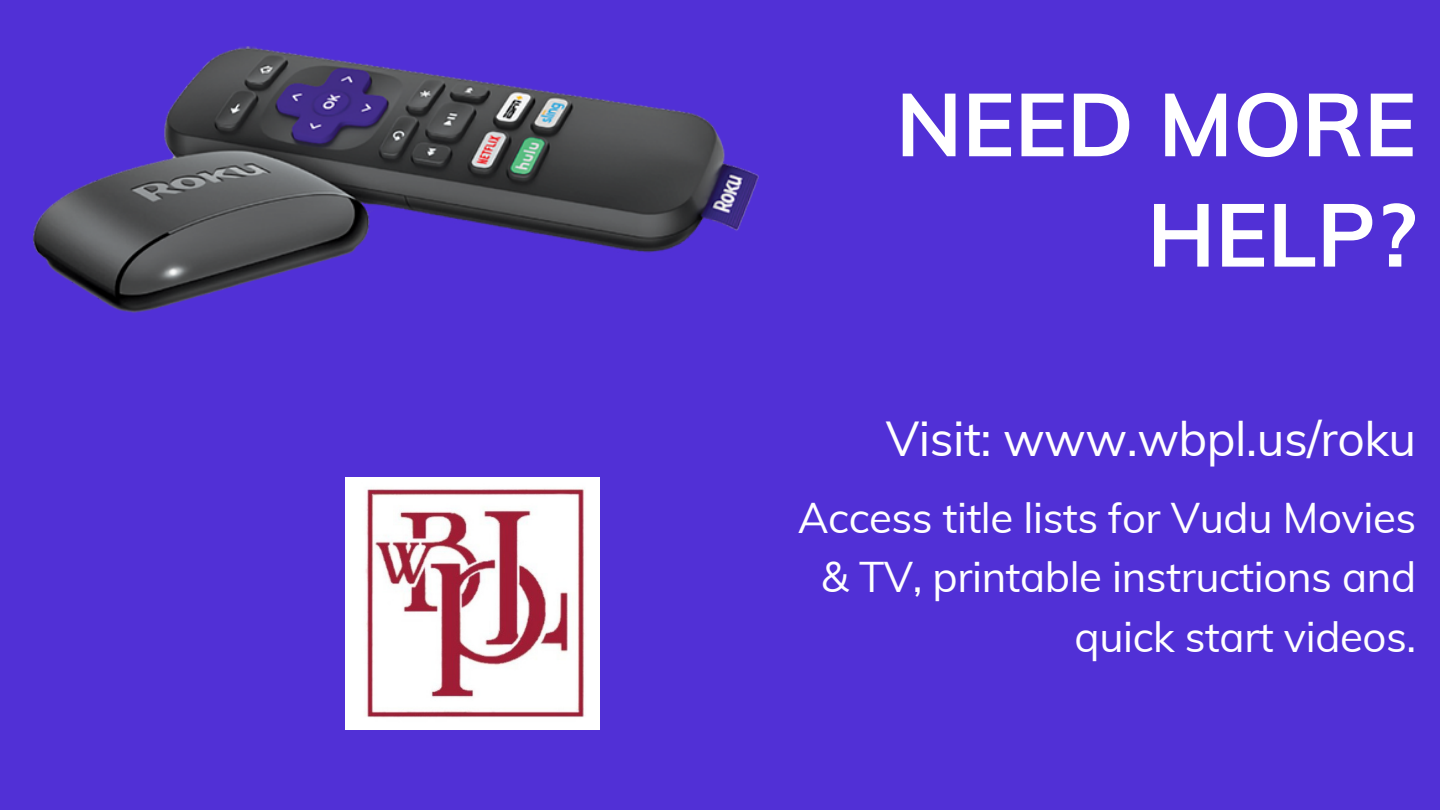
<style>
.page{position:relative;width:1440px;height:810px;background:#5130d6}
.page>*{position:absolute;margin:0;border:0;box-sizing:border-box;transform-origin:0 0}
.t1{font:700 88px/110.4px "Muli";color:#fff;text-align:right}
.t2{font:48px "Muli";letter-spacing:-.01em;color:#fff}
.t3{font:42px/59.2px "Muli";letter-spacing:-.01em;color:#fff;text-align:right}
</style>
<div class="page">
<img style="left:33px;top:46px;width:725px;height:267px">
<img style="left:346px;top:477px;width:253px;height:252px">
<h1 class="t1" style="left:896px;top:68px;width:522px">NEED MORE<br>HELP?</h1>
<p class="t2" style="left:886px;top:408px;width:532px">Visit: www.wbpl.us/roku</p>
<p class="t3" style="left:798px;top:488px;width:620px">Access title lists for Vudu Movies &amp; TV, printable instructions and quick start videos.</p>
</div>
